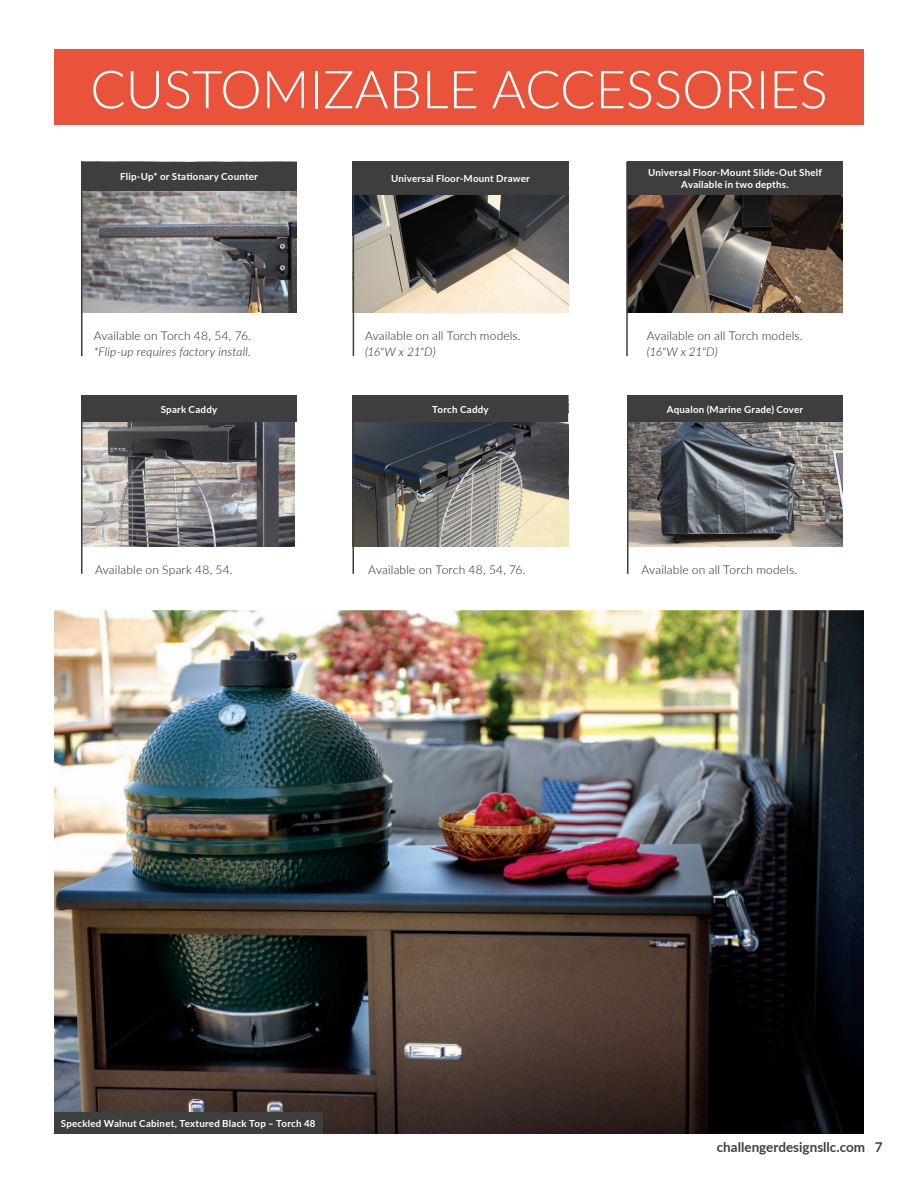
<style>
.page{position:relative;width:918px;height:1188px;background:#fff}
.page>*{position:absolute;margin:0;border:0;box-sizing:border-box;transform-origin:0 0}
.Heading4_-_Lato_35{font:300 52.5px "Lato";color:#fff}
.t1{font:700 13.5px "Lato";color:#3e3e3f}
.Caption_-_Lato{font:300 12px "Lato";letter-spacing:.015em;color:#231f20}
.Caption_-_Lato-2{font:italic 300 12px "Lato";letter-spacing:.015em;color:#231f20}
.Caption_-_Lato_Bold{font:700 9.75px/11.7px "Lato";letter-spacing:.025em;color:#fff;text-align:center}
</style>
<div class="page">
<img style="left:54px;top:610px;width:810px;height:524px">
<img style="left:82px;top:190px;width:215px;height:123px">
<div style="left:81px;top:162px;width:216px;height:28px;background:#3e3e3f"></div>
<hr style="left:81px;top:162px;width:1px;height:194px;background:#3e3e3f">
<img style="left:352px;top:195px;width:216px;height:118px">
<div style="left:352px;top:162px;width:216px;height:33px;background:#3e3e3f"></div>
<img style="left:628px;top:195px;width:215px;height:118px">
<div style="left:627px;top:162px;width:216px;height:33px;background:#3e3e3f"></div>
<img style="left:628px;top:422px;width:215px;height:124px">
<div style="left:627px;top:396px;width:216px;height:26px;background:#3e3e3f"></div>
<hr style="left:627px;top:396px;width:1px;height:178px;background:#3e3e3f">
<img style="left:82px;top:422px;width:213px;height:125px">
<div style="left:81px;top:396px;width:216px;height:26px;background:#3e3e3f"></div>
<hr style="left:81px;top:396px;width:1px;height:178px;background:#3e3e3f">
<img style="left:354px;top:422px;width:214px;height:125px">
<div style="left:352px;top:396px;width:216px;height:26px;background:#3e3e3f"></div>
<hr style="left:352px;top:396px;width:2px;height:178px;background:#3e3e3f">
<div style="left:54px;top:1113px;width:268px;height:21px;background:#3e3e3f"></div>
<div style="left:54px;top:49px;width:810px;height:76px;background:#e9533b"></div>
<hr style="left:353px;top:162px;width:1px;height:194px;background:#3e3e3f">
<hr style="left:626px;top:162px;width:2px;height:194px;background:#3e3e3f">
<p class="Heading4_-_Lato_35" style="left:90px;top:53px;width:739px">CUSTOMIZABLE ACCESSORIES</p>
<p class="Caption_-_Lato_Bold" style="left:120px;top:170px;width:139px">Flip-Up* or Stationary Counter</p>
<p class="Caption_-_Lato_Bold" style="left:391px;top:172px;width:140px">Universal Floor-Mount Drawer</p>
<p class="Caption_-_Lato_Bold" style="left:648px;top:167px;width:175px">Universal Floor-Mount Slide-Out Shelf<br>Available in two depths.</p>
<p class="Caption_-_Lato" style="left:94px;top:327px;width:159px">Available on Torch 48, 54, 76.</p>
<p class="Caption_-_Lato-2" style="left:94px;top:343px;width:159px">*Flip-up requires factory install.</p>
<p class="Caption_-_Lato" style="left:365px;top:327px;width:157px">Available on all Torch models.</p>
<p class="Caption_-_Lato-2" style="left:365px;top:343px;width:72px">(16"W x 21"D)</p>
<p class="Caption_-_Lato" style="left:647px;top:327px;width:157px">Available on all Torch models.</p>
<p class="Caption_-_Lato-2" style="left:647px;top:343px;width:72px">(16"W x 21"D)</p>
<p class="Caption_-_Lato_Bold" style="left:161px;top:403px;width:58px">Spark Caddy</p>
<p class="Caption_-_Lato_Bold" style="left:432px;top:403px;width:58px">Torch Caddy</p>
<p class="Caption_-_Lato_Bold" style="left:667px;top:403px;width:138px">Aqualon (Marine Grade) Cover</p>
<p class="Caption_-_Lato" style="left:95px;top:562px;width:139px">Available on Spark 48, 54.</p>
<p class="Caption_-_Lato" style="left:368px;top:562px;width:159px">Available on Torch 48, 54, 76.</p>
<p class="Caption_-_Lato" style="left:642px;top:562px;width:157px">Available on all Torch models.</p>
<p class="Caption_-_Lato_Bold" style="left:61px;top:1117px;width:256px">Speckled Walnut Cabinet, Textured Black Top – Torch 48</p>
<h2 class="t1" style="left:717px;top:1137px;width:168px">challengerdesignsllc.com 7</h2>
</div>
